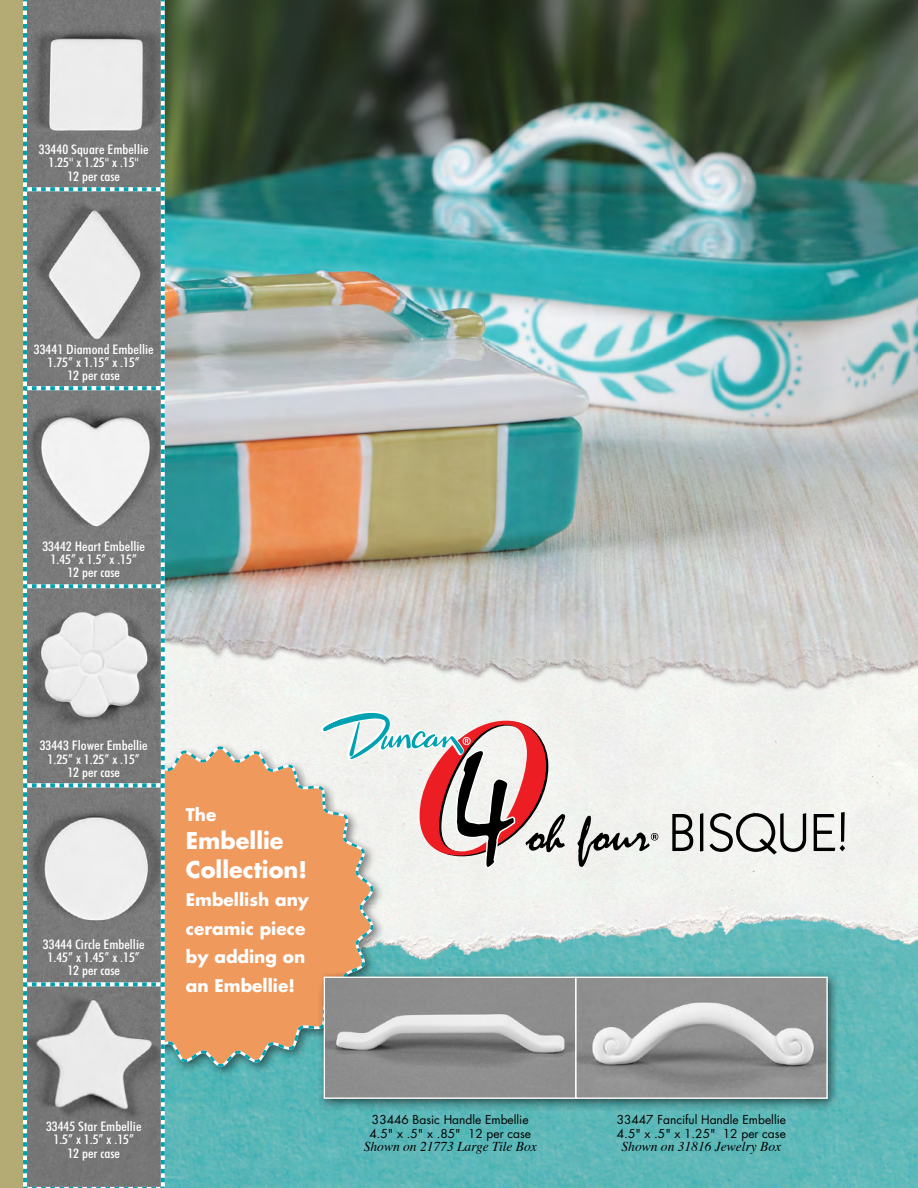
<style>
.page{position:relative;width:918px;height:1188px;background:#fff}
.page>*{position:absolute;margin:0;border:0;box-sizing:border-box;transform-origin:0 0}
.t1{font:700 22.5px/28.5px "Futura";color:#fff}
.t2{font:700 16.95px/28.5px "Futura";color:#fff}
.t3{font:italic 13.5px "Times";color:#000}
.t4{font:500 condensed 13.2px/13.2px "Futura BT";color:#fff;text-align:center;scale:1.15 1}
.t5{font:12px/13.5px "Futura";color:#000}
</style>
<div class="page">
<img style="left:565px;top:0;width:353px;height:1188px">
<svg style="left:577px;top:816px;width:81px;height:51px"></svg>
<svg style="left:672px;top:814px;width:21px;height:37px"></svg>
<svg style="left:700px;top:813px;width:3px;height:38px"></svg>
<svg style="left:710px;top:813px;width:96px;height:42px"></svg>
<svg style="left:814px;top:812px;width:31px;height:39px"></svg>
<div style="left:318px;top:971px;width:521px;height:140px;background:#000;opacity:.55"></div>
<img style="left:577px;top:979px;width:249px;height:118px">
<div style="left:575px;top:977px;width:253px;height:122px;border:1px solid #fff"></div>
<svg style="left:565px;top:979px;width:9px;height:118px"></svg>
<div style="left:0;top:0;width:36px;height:1188px;background:#b4ab74"></div>
<img style="left:23px;top:0;width:542px;height:1188px">
<p class="t4" style="left:39px;top:143px;width:97px">33440 Square Embellie<br>1.25" x 1.25" x .15"<br>12 per case</p>
<p class="t4" style="left:34px;top:343px;width:106px">33441 Diamond Embellie<br>1.75” x 1.15” x .15”<br>12 per case</p>
<p class="t4" style="left:42px;top:539px;width:91px">33442 Heart Embellie<br>1.45” x 1.5” x .15”<br>12 per case</p>
<p class="t4" style="left:40px;top:739px;width:95px">33443 Flower Embellie<br>1.25” x 1.25” x .15”<br>12 per case</p>
<p class="t4" style="left:43px;top:937px;width:90px">33444 Circle Embellie<br>1.45” x 1.45” x .15”<br>12 per case</p>
<p class="t2" style="left:186px;top:799px;width:32px">The</p>
<h1 class="t1" style="left:186px;top:826px;width:123px">Embellie<br>Collection!</h1>
<p class="t2" style="left:186px;top:885px;width:125px">Embellish any ceramic piece by adding on an Embellie!</p>
<p class="t4" style="left:46px;top:1120px;width:85px">33445 Star Embellie<br>1.5” x 1.5” x .15”<br>12 per case</p>
<p class="t5" style="left:370px;top:1113px;width:163px">33446 Basic Handle Embellie<br>4.5" x .5" x .85" 12 per case</p>
<p class="t3" style="left:364px;top:1135px;width:175px">Shown on 21773 Large Tile Box</p>
<p class="t5" style="left:617px;top:1113px;width:171px">33447 Fanciful Handle Embellie<br>4.5" x .5" x 1.25" 12 per case</p>
<p class="t3" style="left:622px;top:1135px;width:161px">Shown on 31816 Jewelry Box</p>
</div>
